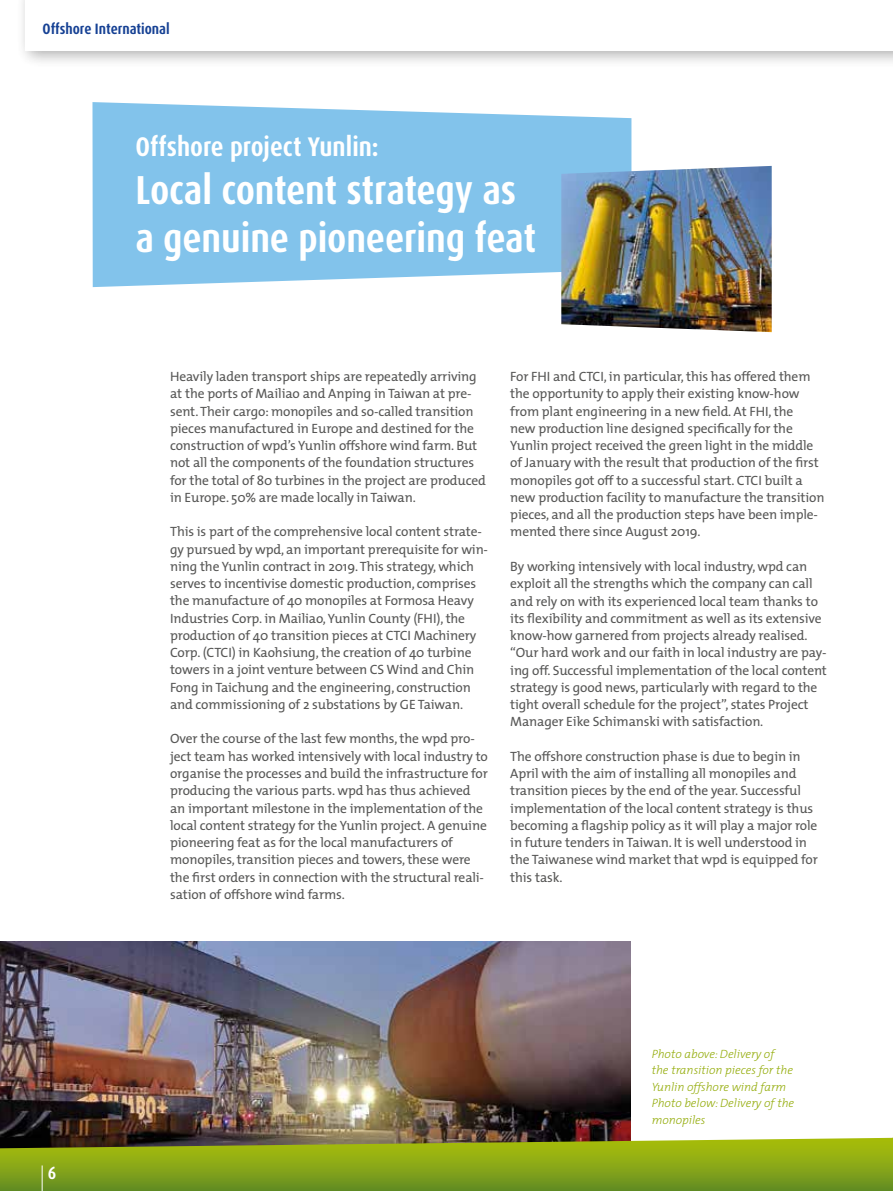
<style>
.page{position:relative;width:893px;height:1191px;background:#fff}
.page>*{position:absolute;margin:0;border:0;box-sizing:border-box;transform-origin:0 0}
.t1{font:700 condensed 40.5px/48px "Dax OT";letter-spacing:-.005em;color:#fff}
.t2{font:700 condensed 27px "Dax OT";color:#fff}
.t3{font:700 condensed 18px "Dax OT";color:#fff}
.t4{font:700 condensed 15px "Dax OT";color:#164194}
.t5{font:13.5px/17.2px "The Mix";letter-spacing:-.01em;color:#575756}
.t6{font:italic 300 12px/16.5px "The Mix";color:#95ad0d}
</style>
<div class="page">
<img style="left:0;top:941px;width:631px;height:196px">
<svg style="left:92px;top:102px;width:539px;height:185px;background:#8dc8ec"></svg>
<div style="left:15px;top:0;width:878px;height:69px;background:#000;opacity:.4"></div>
<div style="left:26px;top:0;width:867px;height:51px;background:#fff"></div>
<svg style="left:0;top:1137px;width:893px;height:54px;background:#819b1d"></svg>
<svg style="left:42px;top:1165px;width:1px;height:26px"></svg>
<img style="left:561px;top:166px;width:211px;height:166px">
<p class="t4" style="left:43px;top:19px;width:129px">Offshore International</p>
<h2 class="t2" style="left:135px;top:129px;width:245px">Offshore project Yunlin:</h2>
<h1 class="t1" style="left:135px;top:167px;width:402px">Local content strategy as a genuine pioneering feat</h1>
<h3 class="t3" style="left:48px;top:1160px;width:10px">6</h3>
<p class="t5" style="left:170px;top:367px;width:317px">Heavily laden transport ships are repeatedly arriving at the ports of Mailiao and Anping in Taiwan at pre&shy;sent. Their cargo: monopiles and so-called transition pieces manufactured in Europe and destined for the construction of wpd’s Yunlin offshore wind farm. But not all the components of the foundation structures for the total of 80 turbines in the project are produced in Europe. 50% are made locally in Taiwan.</p>
<p class="t5" style="left:170px;top:523px;width:319px">This is part of the comprehensive local content strate&shy;gy pursued by wpd, an important prerequisite for win&shy;ning the Yunlin contract in 2019. This strategy, which serves to incentivise domestic production, comprises the manufacture of 40 monopiles at Formosa Heavy Industries Corp. in Mailiao, Yunlin County (FHI), the production of 40 transition pieces at CTCI Machinery Corp. (CTCI) in Kaohsiung, the creation of 40 turbine towers in a joint venture between CS Wind and Chin Fong in Taichung and the engineering, construction and commissioning of 2 substations by GE Taiwan.</p>
<p class="t5" style="left:170px;top:730px;width:319px">Over the course of the last few months, the wpd pro&shy;ject team has worked intensively with local industry to organise the processes and build the infrastructure for producing the various parts. wpd has thus achieved an important milestone in the implementation of the local content strategy for the Yunlin project. A genuine pioneering feat as for the local manufacturers of monopiles, transition pieces and towers, these were the first orders in connection with the structural reali&shy;sation of offshore wind farms.</p>
<p class="t5" style="left:510px;top:367px;width:316px">For FHI and CTCI, in particular, this has offered them the opportunity to apply their existing know-how from plant engineering in a new field. At FHI, the<br>new production line designed specifically for the Yunlin project received the green light in the middle of January with the result that production of the first monopiles got off to a successful start. CTCI built a new production facility to manufacture the transition pieces, and all the production steps have been imple&shy;mented there since August 2019.</p>
<p class="t5" style="left:510px;top:557px;width:318px">By working intensively with local industry, wpd can exploit all the strengths which the company can call and rely on with its experienced local team thanks to its flexibility and commitment as well as its extensive know-how garnered from projects already realised. “Our hard work and our faith in local industry are pay&shy;ing off. Successful implementation of the local content strategy is good news, particularly with regard to the tight overall schedule for the project”, states Project Manager Eike Schimanski with satisfaction.</p>
<p class="t5" style="left:510px;top:747px;width:309px">The offshore construction phase is due to begin in April with the aim of installing all monopiles and transition pieces by the end of the year. Successful implementation of the local content strategy is thus becoming a flagship policy as it will play a major role in future tenders in Taiwan. It is well understood in the Taiwanese wind market that wpd is equipped for this task.</p>
<p class="t6" style="left:652px;top:1044px;width:144px">Photo above: Delivery of<br>the transition pieces for the<br>Yunlin offshore wind farm<br>Photo below: Delivery of the monopiles</p>
</div>
